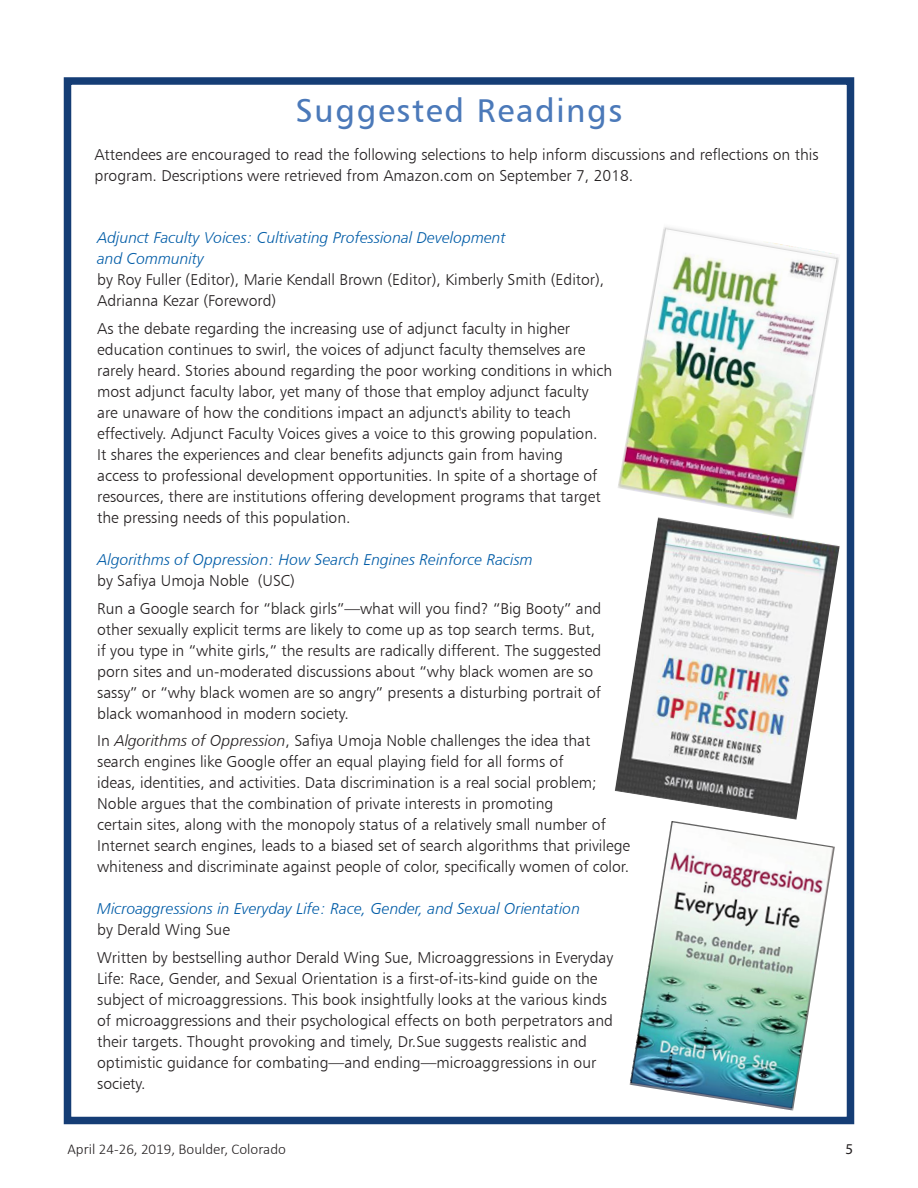
<style>
.page{position:relative;width:918px;height:1188px;background:#fff}
.page>*{position:absolute;margin:0;border:0;box-sizing:border-box;transform-origin:0 0}
.H_-_main_head{font:33px "Humanist 777 BT Roman B";letter-spacing:.05em;color:#4b79b9}
.P_-_text{font:15.75px/21px "Humanist 777 BT Light B";color:#231f20}
.P_-_text-2{font:15.75px/21px "Humanist 777 BT Light Italic B";color:#005ca7}
.t1{font:300 15px "Calibri";color:#231f20}
.t2{font:15px "Myriad Pro";color:#231f20}
.s1{font-family:"Humanist 777 BT Light Italic B";color:#005ca7}
.s2{font-family:"Humanist 777 BT Light B";color:#231f20}
.s3{font-family:"Humanist 777 BT Light Italic B"}
</style>
<div class="page">
<div style="left:64px;top:77px;width:790px;height:1047px;border:8px solid #153d75"></div>
<img style="left:614px;top:519px;width:226px;height:301px">
<img style="left:618px;top:227px;width:221px;height:292px">
<img style="left:630px;top:821px;width:205px;height:290px">
<p class="H_-_main_head" style="left:296px;top:90px;width:328px">Suggested Readings</p>
<p class="P_-_text" style="left:94px;top:144px;width:726px">Attendees are encouraged to read the following selections to help inform discussions and reflections on this program. Descriptions were retrieved from Amazon.com on September 7, 2018.</p>
<p class="P_-_text" style="left:97px;top:227px;width:509px"><span class="s1">Adjunct Faculty Voices: Cultivating Professional Development<br>and Community<br></span>by Roy Fuller (Editor), Marie Kendall Brown (Editor), Kimberly Smith (Editor), Adrianna Kezar (Foreword)</p>
<p class="P_-_text" style="left:97px;top:318px;width:517px">As the debate regarding the increasing use of adjunct faculty in higher education continues to swirl, the voices of adjunct faculty themselves are rarely heard. Stories abound regarding the poor working conditions in which most adjunct faculty labor, yet many of those that employ adjunct faculty are unaware of how the conditions impact an adjunct's ability to teach effectively. Adjunct Faculty Voices gives a voice to this growing population.<br>It shares the experiences and clear benefits adjuncts gain from having<br>access to professional development opportunities. In spite of a shortage of resources, there are institutions offering development programs that target the pressing needs of this population.</p>
<p class="P_-_text-2" style="left:97px;top:549px;width:437px">Algorithms of Oppression: How Search Engines Reinforce Racism <span class="s2">by Safiya Umoja Noble (USC)</span></p>
<p class="P_-_text" style="left:97px;top:597px;width:506px">Run a Google search for “black girls”—what will you find? “Big Booty” and other sexually explicit terms are likely to come up as top search terms. But, if you type in “white girls,” the results are radically different. The suggested porn sites and un-moderated discussions about “why black women are so sassy” or “why black women are so angry” presents a disturbing portrait of black womanhood in modern society.</p>
<p class="P_-_text" style="left:97px;top:730px;width:534px">In <span class="s3">Algorithms of Oppression</span>, Safiya Umoja Noble challenges the idea that search engines like Google offer an equal playing field for all forms of<br>ideas, identities, and activities. Data discrimination is a real social problem; Noble argues that the combination of private interests in promoting<br>certain sites, along with the monopoly status of a relatively small number of Internet search engines, leads to a biased set of search algorithms that privilege whiteness and discriminate against people of color, specifically women of color.</p>
<p class="P_-_text-2" style="left:97px;top:898px;width:484px">Microaggressions in Everyday Life: Race, Gender, and Sexual Orientation</p>
<p class="P_-_text" style="left:97px;top:919px;width:134px">by Derald Wing Sue</p>
<p class="P_-_text" style="left:97px;top:947px;width:518px">Written by bestselling author Derald Wing Sue, Microaggressions in Everyday Life: Race, Gender, and Sexual Orientation is a first-of-its-kind guide on the subject of microaggressions. This book insightfully looks at the various kinds of microaggressions and their psychological effects on both perpetrators and their targets. Thought provoking and timely, Dr.Sue suggests realistic and optimistic guidance for combating—and ending—microaggressions in our society.</p>
<p class="t1" style="left:68px;top:1140px;width:220px">April 24-26, 2019, Boulder, Colorado</p>
<p class="t2" style="left:846px;top:1140px;width:9px">5</p>
</div>
